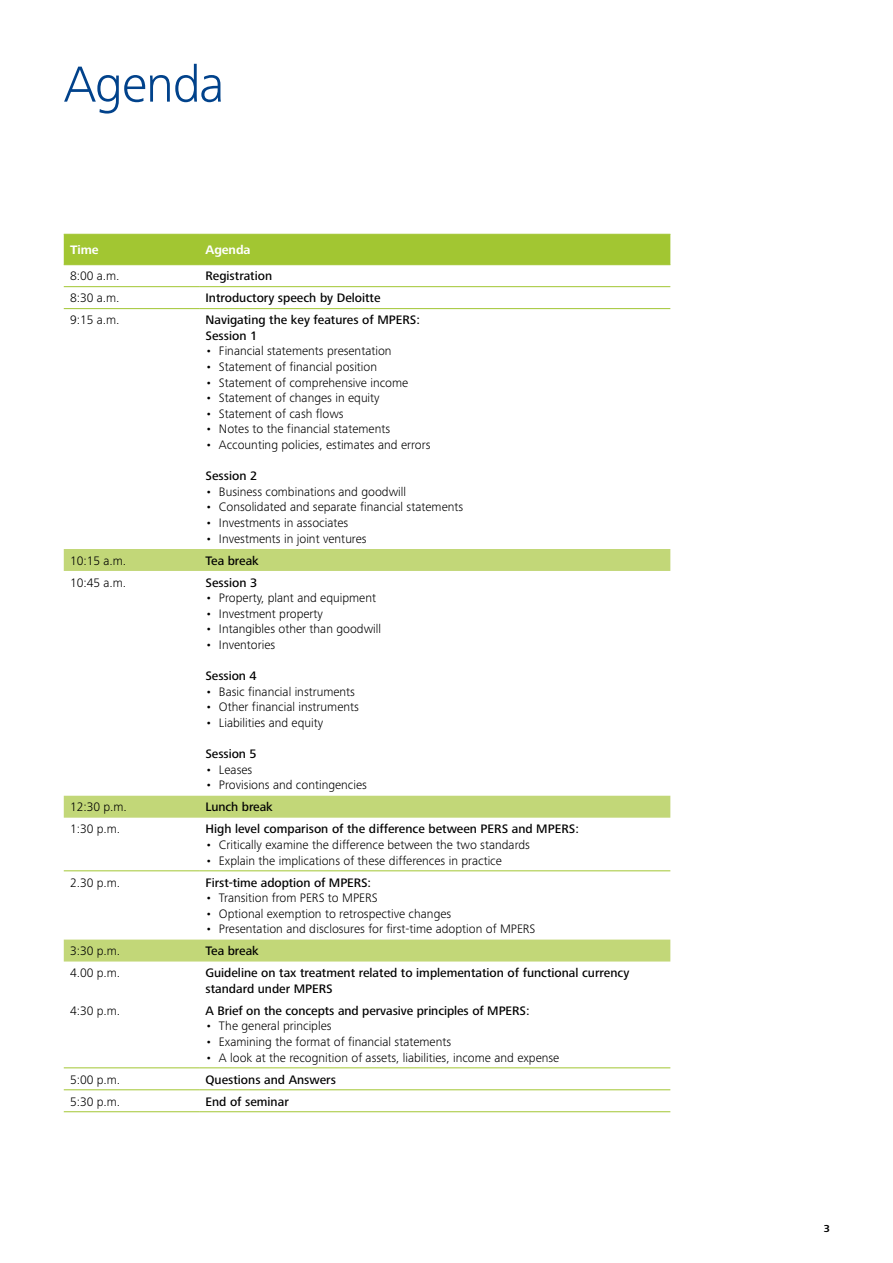
<style>
.page{position:relative;width:893px;height:1263px;background:#fff}
.page>*{position:absolute;margin:0;border:0;box-sizing:border-box;transform-origin:0 0}
.t1{font:300 52.5px "Frutiger Next Pro";letter-spacing:-.015em;color:#01428b}
.t2{font:300 12.75px "Frutiger Next Pro";color:#000}
.t3{font:500 12.75px/15.6px "Frutiger Next Pro";color:#000}
.t4{font:700 12.75px "Frutiger Next Pro";letter-spacing:-.005em;color:#fff}
.t5{font:700 10.5px "Frutiger Next Pro";color:#000}
</style>
<div class="page">
<div style="left:64px;top:235px;width:606px;height:29px;background:#a2c632"></div>
<svg style="left:64px;top:549px;width:606px;height:412px"></svg>
<hr style="left:64px;top:286px;width:135px;height:1px;background:#a2c632">
<hr style="left:199px;top:286px;width:471px;height:1px;background:#a2c632">
<hr style="left:64px;top:308px;width:135px;height:1px;background:#a2c632">
<hr style="left:199px;top:308px;width:471px;height:1px;background:#a2c632">
<hr style="left:64px;top:870px;width:135px;height:1px;background:#a2c632">
<hr style="left:199px;top:870px;width:471px;height:1px;background:#a2c632">
<hr style="left:64px;top:1067px;width:135px;height:1px;background:#a2c632">
<hr style="left:199px;top:1067px;width:471px;height:1px;background:#a2c632">
<hr style="left:64px;top:1089px;width:135px;height:1px;background:#a2c632">
<hr style="left:199px;top:1089px;width:471px;height:1px;background:#a2c632">
<hr style="left:64px;top:1111px;width:135px;height:1px;background:#a2c632">
<hr style="left:199px;top:1111px;width:471px;height:1px;background:#a2c632">
<hr style="left:64px;top:234px;width:135px;height:1px;background:#a2c632">
<hr style="left:199px;top:234px;width:471px;height:1px;background:#a2c632">
<hr style="left:64px;top:264px;width:135px;height:1px;background:#a2c632">
<hr style="left:199px;top:264px;width:471px;height:1px;background:#a2c632">
<h1 class="t1" style="left:64px;top:54px;width:162px">Agenda</h1>
<p class="t4" style="left:70px;top:243px;width:30px">Time</p>
<p class="t4" style="left:205px;top:243px;width:47px">Agenda</p>
<p class="t2" style="left:70px;top:269px;width:51px">8:00 a.m.</p>
<p class="t3" style="left:205px;top:268px;width:68px">Registration</p>
<p class="t2" style="left:70px;top:291px;width:51px">8:30 a.m.</p>
<p class="t3" style="left:205px;top:290px;width:177px">Introductory speech by Deloitte</p>
<p class="t2" style="left:70px;top:313px;width:51px">9:15 a.m.</p>
<p class="t3" style="left:205px;top:312px;width:216px">Navigating the key features of MPERS:<br>Session 1</p>
<p class="t2" style="left:205px;top:344px;width:188px">• Financial statements presentation</p>
<p class="t2" style="left:205px;top:359px;width:173px">• Statement of financial position</p>
<p class="t2" style="left:205px;top:375px;width:204px">• Statement of comprehensive income</p>
<p class="t2" style="left:205px;top:391px;width:176px">• Statement of changes in equity</p>
<p class="t2" style="left:205px;top:406px;width:140px">• Statement of cash flows</p>
<p class="t2" style="left:205px;top:422px;width:186px">• Notes to the financial statements</p>
<p class="t2" style="left:205px;top:437px;width:227px">• Accounting policies, estimates and errors</p>
<p class="t3" style="left:205px;top:468px;width:53px">Session 2</p>
<p class="t2" style="left:205px;top:484px;width:202px">• Business combinations and goodwill</p>
<p class="t2" style="left:205px;top:500px;width:259px">• Consolidated and separate financial statements</p>
<p class="t2" style="left:205px;top:515px;width:144px">• Investments in associates</p>
<p class="t2" style="left:205px;top:531px;width:163px">• Investments in joint ventures</p>
<p class="t2" style="left:70px;top:553px;width:58px">10:15 a.m.</p>
<p class="t3" style="left:205px;top:553px;width:55px">Tea break</p>
<p class="t2" style="left:70px;top:575px;width:58px">10:45 a.m.</p>
<p class="t3" style="left:205px;top:574px;width:53px">Session 3</p>
<p class="t2" style="left:205px;top:591px;width:172px">• Property, plant and equipment</p>
<p class="t2" style="left:205px;top:606px;width:119px">• Investment property</p>
<p class="t2" style="left:205px;top:622px;width:177px">• Intangibles other than goodwill</p>
<p class="t2" style="left:205px;top:637px;width:71px">• Inventories</p>
<p class="t3" style="left:205px;top:668px;width:53px">Session 4</p>
<p class="t2" style="left:205px;top:684px;width:151px">• Basic financial instruments</p>
<p class="t2" style="left:205px;top:700px;width:155px">• Other financial instruments</p>
<p class="t2" style="left:205px;top:715px;width:119px">• Liabilities and equity</p>
<p class="t3" style="left:205px;top:746px;width:53px">Session 5</p>
<p class="t2" style="left:205px;top:762px;width:48px">• Leases</p>
<p class="t2" style="left:205px;top:778px;width:163px">• Provisions and contingencies</p>
<p class="t2" style="left:70px;top:800px;width:58px">12:30 p.m.</p>
<p class="t3" style="left:205px;top:799px;width:69px">Lunch break</p>
<p class="t2" style="left:70px;top:822px;width:52px">1:30 p.m.</p>
<p class="t3" style="left:205px;top:821px;width:375px">High level comparison of the difference between PERS and MPERS:</p>
<p class="t2" style="left:205px;top:837px;width:326px">• Critically examine the difference between the two standards</p>
<p class="t2" style="left:205px;top:853px;width:298px">• Explain the implications of these differences in practice</p>
<p class="t2" style="left:70px;top:875px;width:52px">2.30 p.m.</p>
<p class="t3" style="left:205px;top:874px;width:167px">First-time adoption of MPERS:</p>
<p class="t2" style="left:205px;top:890px;width:174px">• Transition from PERS to MPERS</p>
<p class="t2" style="left:205px;top:906px;width:247px">• Optional exemption to retrospective changes</p>
<p class="t2" style="left:205px;top:922px;width:332px">• Presentation and disclosures for first-time adoption of MPERS</p>
<p class="t2" style="left:70px;top:944px;width:52px">3:30 p.m.</p>
<p class="t3" style="left:205px;top:943px;width:55px">Tea break</p>
<p class="t2" style="left:70px;top:966px;width:52px">4.00 p.m.</p>
<p class="t3" style="left:205px;top:965px;width:425px">Guideline on tax treatment related to implementation of functional currency standard under MPERS</p>
<p class="t2" style="left:70px;top:1003px;width:52px">4:30 p.m.</p>
<p class="t3" style="left:205px;top:1003px;width:326px">A Brief on the concepts and pervasive principles of MPERS:</p>
<p class="t2" style="left:205px;top:1019px;width:128px">• The general principles</p>
<p class="t2" style="left:205px;top:1034px;width:247px">• Examining the format of financial statements</p>
<p class="t2" style="left:205px;top:1050px;width:355px">• A look at the recognition of assets, liabilities, income and expense</p>
<p class="t2" style="left:70px;top:1072px;width:52px">5:00 p.m.</p>
<p class="t3" style="left:205px;top:1071px;width:132px">Questions and Answers</p>
<p class="t2" style="left:70px;top:1094px;width:52px">5:30 p.m.</p>
<p class="t3" style="left:205px;top:1093px;width:85px">End of seminar</p>
<p class="t5" style="left:824px;top:1222px;width:8px">3</p>
</div>
